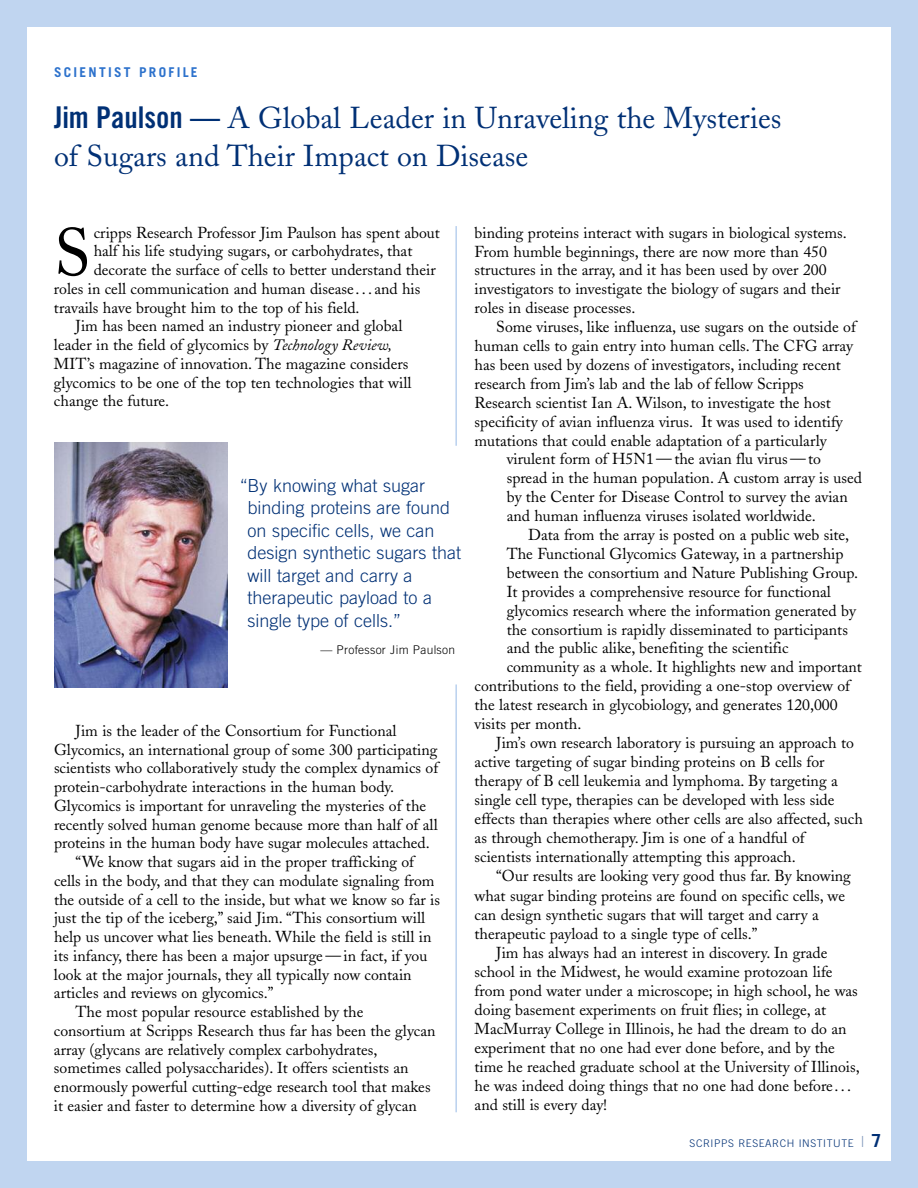
<style>
.page{position:relative;width:918px;height:1188px;background:#c0d5f0}
.page>*{position:absolute;margin:0;border:0;box-sizing:border-box;transform-origin:0 0}
.t1{font:66.6px "Adobe Caslon";color:#000}
.t2{font:30px/37.5px "Adobe Caslon";color:#003075}
.t3{font:300 18px/22.5px "Trade Gothic";color:#003075}
.t4{font:15.75px/18.9px "Adobe Caslon";color:#000}
.t5{font:700 13.5px "Trade Gothic";letter-spacing:.165em;color:#2d72cc}
.t6{font:300 12px "Trade Gothic";letter-spacing:.02em;color:#000}
.t7{font:300 10.5px "Trade Gothic";letter-spacing:.055em;color:#003075}
.s1{font-family:"Trade Gothic Bold Cond Twenty"}
.s2{font-style:italic}
.s3{font-family:"Caslon Five Forty";font-weight:400;font-size:15.75px;color:#8097ba}
.s4{font-weight:700;font-size:18px}
</style>
<div class="page">
<div style="left:27px;top:27px;width:864px;height:1134px;background:#fff"></div>
<img style="left:55px;top:442px;width:173px;height:246px">
<hr style="left:456px;top:226px;width:1px;height:220px;background:#96b9e6">
<hr style="left:456px;top:684px;width:1px;height:428px;background:#96b9e6">
<p class="t5" style="left:54px;top:67px;width:145px">SCIENTIST PROFILE</p>
<h2 class="t2" style="left:54px;top:103px;width:729px"><span class="s1">Jim Paulson —</span> A Global Leader in Unraveling the Mysteries of Sugars and Their Impact on Disease</h2>
<h1 class="t1" style="left:54px;top:228px;width:38px">S</h1>
<p class="t4" style="left:94px;top:225px;width:348px">cripps Research Professor Jim Paulson has spent about</p>
<p class="t4" style="left:94px;top:244px;width:320px">half his life studying sugars, or carbohydrates, that</p>
<p class="t4" style="left:94px;top:262px;width:344px">decorate the surface of cells to better understand their</p>
<p class="t4" style="left:54px;top:281px;width:368px">roles in cell communication and human disease. . . and his</p>
<p class="t4" style="left:54px;top:300px;width:307px">travails have brought him to the top of his field.</p>
<p class="t4" style="left:76px;top:319px;width:328px">Jim has been named an industry pioneer and global</p>
<p class="t4" style="left:54px;top:337px;width:340px">leader in the field of glycomics by <span class="s2">Technology Review,</span></p>
<p class="t4" style="left:54px;top:356px;width:356px">MIT’s magazine of innovation. The magazine considers</p>
<p class="t4" style="left:54px;top:375px;width:359px">glycomics to be one of the top ten technologies that will</p>
<p class="t4" style="left:54px;top:394px;width:117px">change the future.</p>
<p class="t3" style="left:248px;top:476px;width:215px;text-indent:-8px">“By knowing what sugar binding proteins are found on specific cells, we can design synthetic sugars that will target and carry a therapeutic payload to a single type of cells.”</p>
<p class="t6" style="left:320px;top:645px;width:136px">— Professor Jim Paulson</p>
<p class="t4" style="left:76px;top:723px;width:322px">Jim is the leader of the Consortium for Functional</p>
<p class="t4" style="left:54px;top:742px;width:385px">Glycomics, an international group of some 300 participating</p>
<p class="t4" style="left:54px;top:761px;width:386px">scientists who collaboratively study the complex dynamics of</p>
<p class="t4" style="left:54px;top:779px;width:342px">protein-carbohydrate interactions in the human body.</p>
<p class="t4" style="left:54px;top:798px;width:374px">Glycomics is important for unraveling the mysteries of the</p>
<p class="t4" style="left:54px;top:817px;width:385px">recently solved human genome because more than half of all</p>
<p class="t4" style="left:54px;top:836px;width:377px">proteins in the human body have sugar molecules attached.</p>
<p class="t4" style="left:76px;top:854px;width:340px">“We know that sugars aid in the proper trafficking of</p>
<p class="t4" style="left:54px;top:873px;width:382px">cells in the body, and that they can modulate signaling from</p>
<p class="t4" style="left:54px;top:892px;width:388px">the outside of a cell to the inside, but what we know so far is</p>
<p class="t4" style="left:54px;top:911px;width:373px">just the tip of the iceberg,” said Jim. “This consortium will</p>
<p class="t4" style="left:54px;top:929px;width:379px">help us uncover what lies beneath. While the field is still in</p>
<p class="t4" style="left:54px;top:948px;width:375px">its infancy, there has been a major upsurge—in fact, if you</p>
<p class="t4" style="left:54px;top:967px;width:359px">look at the major journals, they all typically now contain</p>
<p class="t4" style="left:54px;top:986px;width:221px">articles and reviews on glycomics.”</p>
<p class="t4" style="left:76px;top:1004px;width:289px">The most popular resource established by the</p>
<p class="t4" style="left:54px;top:1023px;width:383px">consortium at Scripps Research thus far has been the glycan</p>
<p class="t4" style="left:54px;top:1042px;width:325px">array (glycans are relatively complex carbohydrates,</p>
<p class="t4" style="left:54px;top:1061px;width:356px">sometimes called polysaccharides). It offers scientists an</p>
<p class="t4" style="left:54px;top:1079px;width:378px">enormously powerful cutting-edge research tool that makes</p>
<p class="t4" style="left:54px;top:1098px;width:364px">it easier and faster to determine how a diversity of glycan</p>
<p class="t4" style="left:475px;top:225px;width:374px">binding proteins interact with sugars in biological systems.<br>From humble beginnings, there are now more than 450 structures in the array, and it has been used by over 200 investigators to investigate the biology of sugars and their roles in disease processes.</p>
<p class="t4" style="left:496px;top:319px;width:361px">Some viruses, like influenza, use sugars on the outside of</p>
<p class="t4" style="left:475px;top:338px;width:380px">human cells to gain entry into human cells. The CFG array</p>
<p class="t4" style="left:475px;top:357px;width:368px">has been used by dozens of investigators, including recent</p>
<p class="t4" style="left:475px;top:376px;width:331px">research from Jim’s lab and the lab of fellow Scripps</p>
<p class="t4" style="left:475px;top:395px;width:358px">Research scientist Ian A. Wilson, to investigate the host</p>
<p class="t4" style="left:475px;top:414px;width:370px">specificity of avian influenza virus. It was used to identify</p>
<p class="t4" style="left:475px;top:433px;width:354px">mutations that could enable adaptation of a particularly</p>
<p class="t4" style="left:507px;top:452px;width:316px">virulent form of H5N1—the avian flu virus—to</p>
<p class="t4" style="left:507px;top:471px;width:357px">spread in the human population. A custom array is used</p>
<p class="t4" style="left:507px;top:489px;width:343px">by the Center for Disease Control to survey the avian</p>
<p class="t4" style="left:507px;top:508px;width:311px">and human influenza viruses isolated worldwide.</p>
<p class="t4" style="left:528px;top:527px;width:322px">Data from the array is posted on a public web site,</p>
<p class="t4" style="left:507px;top:546px;width:338px">The Functional Glycomics Gateway, in a partnership</p>
<p class="t4" style="left:507px;top:565px;width:353px">between the consortium and Nature Publishing Group.</p>
<p class="t4" style="left:507px;top:584px;width:326px">It provides a comprehensive resource for functional</p>
<p class="t4" style="left:507px;top:603px;width:351px">glycomics research where the information generated by</p>
<p class="t4" style="left:507px;top:622px;width:343px">the consortium is rapidly disseminated to participants</p>
<p class="t4" style="left:507px;top:641px;width:283px">and the public alike, benefiting the scientific</p>
<p class="t4" style="left:507px;top:660px;width:357px">community as a whole. It highlights new and important</p>
<p class="t4" style="left:475px;top:678px;width:377px">contributions to the field, providing a one-stop overview of</p>
<p class="t4" style="left:475px;top:697px;width:365px">the latest research in glycobiology, and generates 120,000</p>
<p class="t4" style="left:475px;top:716px;width:108px">visits per month.</p>
<p class="t4" style="left:496px;top:735px;width:359px">Jim’s own research laboratory is pursuing an approach to</p>
<p class="t4" style="left:475px;top:754px;width:351px">active targeting of sugar binding proteins on B cells for</p>
<p class="t4" style="left:475px;top:773px;width:365px">therapy of B cell leukemia and lymphoma. By targeting a</p>
<p class="t4" style="left:475px;top:792px;width:361px">single cell type, therapies can be developed with less side</p>
<p class="t4" style="left:475px;top:811px;width:390px">effects than therapies where other cells are also affected, such</p>
<p class="t4" style="left:475px;top:831px;width:332px">as through chemotherapy. Jim is one of a handful of</p>
<p class="t4" style="left:475px;top:850px;width:323px">scientists internationally attempting this approach.</p>
<p class="t4" style="left:496px;top:869px;width:356px">“Our results are looking very good thus far. By knowing</p>
<p class="t4" style="left:475px;top:888px;width:372px">what sugar binding proteins are found on specific cells, we</p>
<p class="t4" style="left:475px;top:907px;width:346px">can design synthetic sugars that will target and carry a</p>
<p class="t4" style="left:475px;top:926px;width:284px">therapeutic payload to a single type of cells.”</p>
<p class="t4" style="left:496px;top:945px;width:333px">Jim has always had an interest in discovery. In grade</p>
<p class="t4" style="left:475px;top:964px;width:360px">school in the Midwest, he would examine protozoan life</p>
<p class="t4" style="left:475px;top:983px;width:385px">from pond water under a microscope; in high school, he was</p>
<p class="t4" style="left:475px;top:1002px;width:353px">doing basement experiments on fruit flies; in college, at</p>
<p class="t4" style="left:475px;top:1021px;width:373px">MacMurray College in Illinois, he had the dream to do an</p>
<p class="t4" style="left:475px;top:1040px;width:362px">experiment that no one had ever done before, and by the</p>
<p class="t4" style="left:475px;top:1059px;width:387px">time he reached graduate school at the University of Illinois,</p>
<p class="t4" style="left:475px;top:1078px;width:378px">he was indeed doing things that no one had done before. . .</p>
<p class="t4" style="left:475px;top:1097px;width:134px">and still is every day!</p>
<p class="t7" style="left:690px;top:1139px;width:193px">SCRIPPS RESEARCH INSTITUTE <span class="s3">|</span> <span class="s4">7</span></p>
</div>
